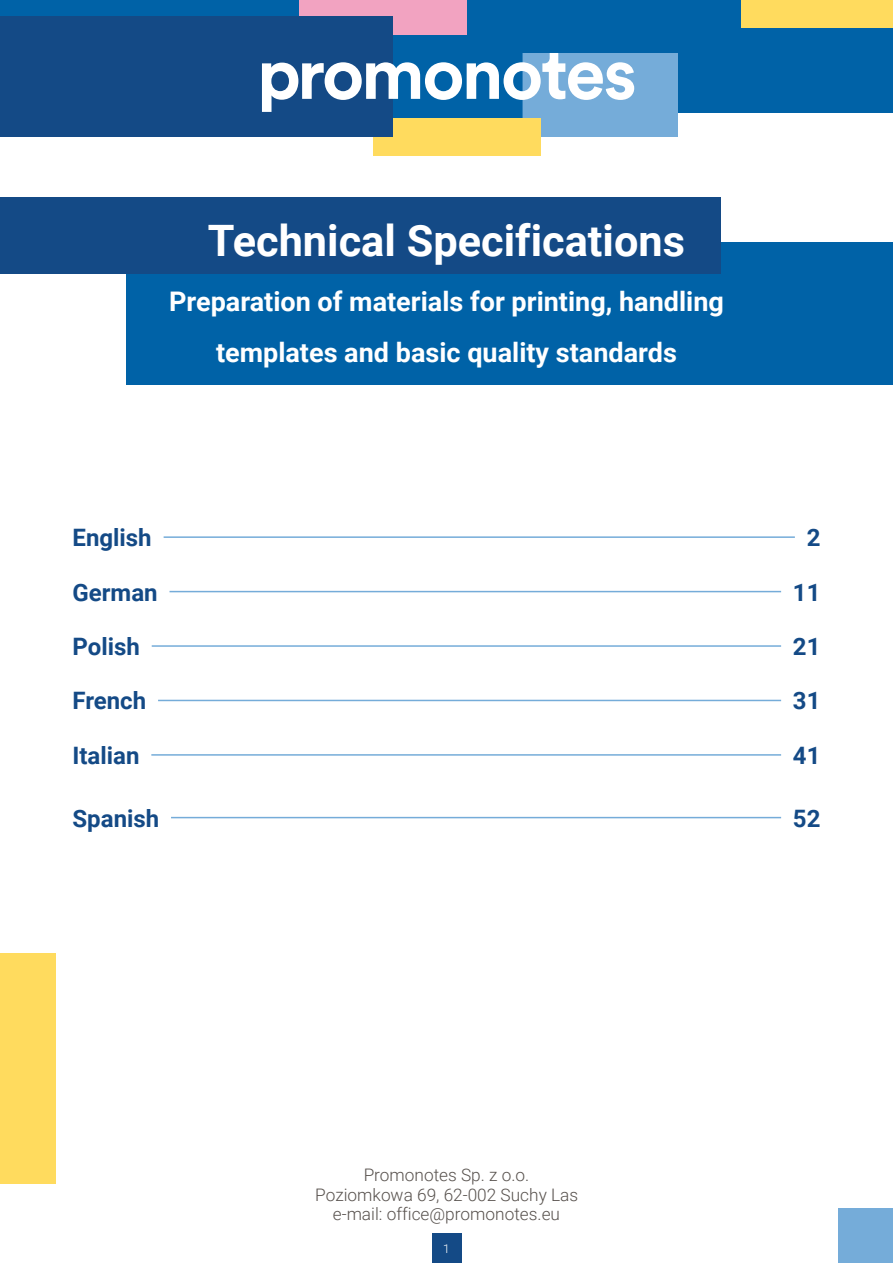
<style>
.page{position:relative;width:893px;height:1263px;background:#fff}
.page>*{position:absolute;margin:0;border:0;box-sizing:border-box;transform-origin:0 0}
.t1{font:700 43.35px "Roboto";color:#fff}
.t2{font:700 27px/51px "Roboto";color:#fff;text-align:center}
.t3{font:700 24px "Roboto";color:#144a86}
.t4{font:300 17.25px/19.5px "Roboto";color:#57514d;text-align:center}
.t5{font:300 12px "Roboto";color:#fff}
</style>
<div class="page">
<div style="left:432px;top:1233px;width:29px;height:30px;background:#144a86"></div>
<div style="left:838px;top:1208px;width:55px;height:55px;background:#75acd9"></div>
<div style="left:0;top:0;width:893px;height:112px;background:#0062a7"></div>
<div style="left:0;top:16px;width:389px;height:121px;background:#144a86"></div>
<div style="left:299px;top:0;width:168px;height:34px;background:#f2a3c1"></div>
<div style="left:523px;top:53px;width:155px;height:84px;background:#75acd9"></div>
<div style="left:374px;top:118px;width:167px;height:37px;background:#ffdb5e"></div>
<div style="left:225px;top:16px;width:167px;height:121px;background:#144a86"></div>
<svg style="left:262px;top:34px;width:373px;height:103px"></svg>
<div style="left:741px;top:0;width:152px;height:27px;background:#ffdb5e"></div>
<hr style="left:164px;top:536px;width:631px;height:2px;background:#75acd9">
<hr style="left:170px;top:591px;width:611px;height:1px;background:#75acd9">
<hr style="left:152px;top:645px;width:629px;height:2px;background:#75acd9">
<hr style="left:158px;top:700px;width:623px;height:1px;background:#75acd9">
<hr style="left:151px;top:754px;width:630px;height:2px;background:#75acd9">
<hr style="left:171px;top:817px;width:610px;height:1px;background:#75acd9">
<div style="left:0;top:953px;width:55px;height:230px;background:#ffdb5e"></div>
<div style="left:126px;top:242px;width:767px;height:143px;background:#0062a7"></div>
<div style="left:0;top:197px;width:721px;height:77px;background:#144a86"></div>
<h1 class="t1" style="left:208px;top:210px;width:479px">Technical Specifications</h1>
<p class="t2" style="left:169px;top:275px;width:556px">Preparation of materials for printing, handling templates and basic quality standards</p>
<p class="t3" style="left:73px;top:521px;width:81px">English</p>
<p class="t3" style="left:807px;top:521px;width:15px">2</p>
<p class="t3" style="left:73px;top:575px;width:87px">German</p>
<p class="t3" style="left:793px;top:575px;width:29px">11</p>
<p class="t3" style="left:73px;top:630px;width:69px">Polish</p>
<p class="t3" style="left:793px;top:630px;width:29px">21</p>
<p class="t3" style="left:73px;top:684px;width:75px">French</p>
<p class="t3" style="left:793px;top:684px;width:29px">31</p>
<p class="t3" style="left:73px;top:738px;width:69px">Italian</p>
<p class="t3" style="left:793px;top:738px;width:29px">41</p>
<p class="t3" style="left:73px;top:801px;width:88px">Spanish</p>
<p class="t3" style="left:793px;top:801px;width:29px">52</p>
<p class="t4" style="left:315px;top:1165px;width:265px">Promonotes Sp. z o.o.<br>Poziomkowa 69, 62-002 Suchy Las e-mail: office@promonotes.eu</p>
<p class="t5" style="left:443px;top:1240px;width:8px">1</p>
</div>
